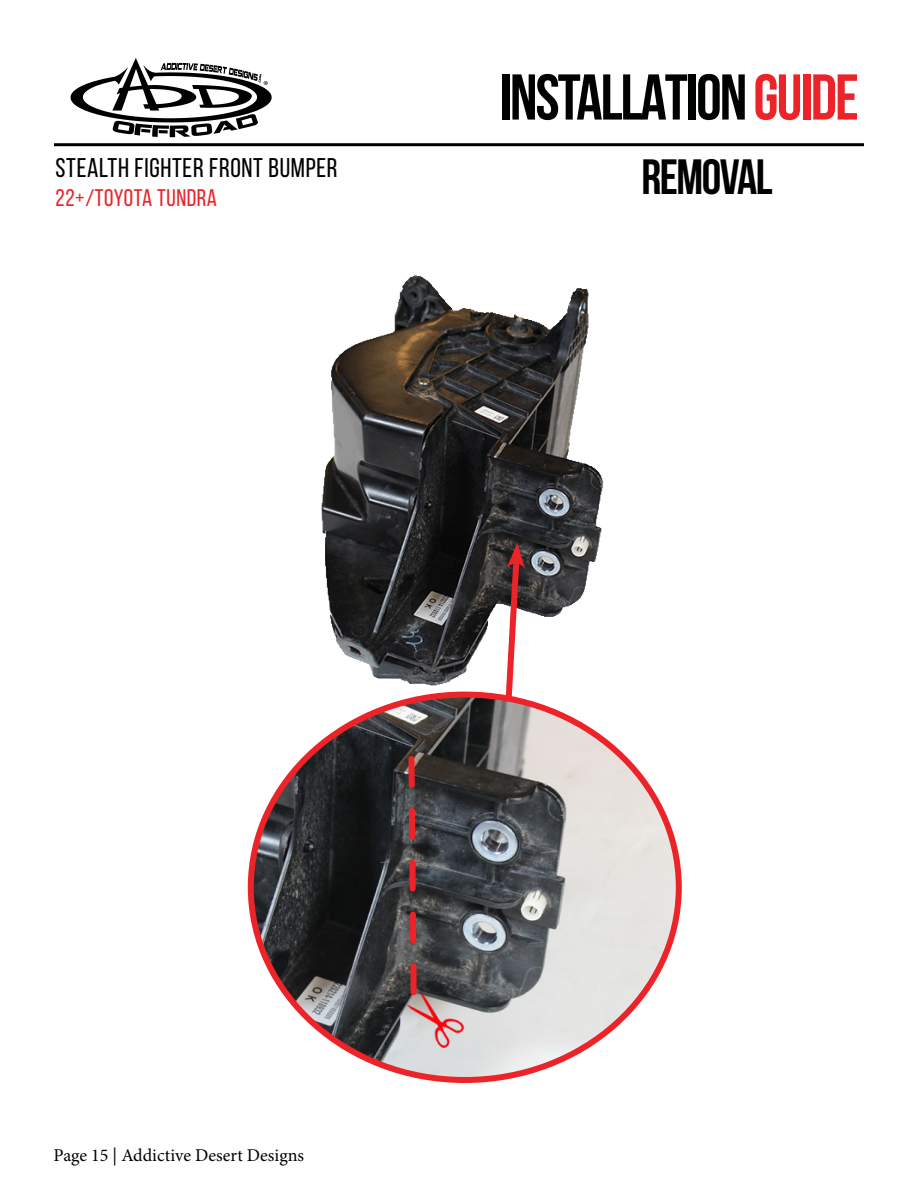
<style>
.page{position:relative;width:918px;height:1188px;background:#fff}
.page>*{position:absolute;margin:0;border:0;box-sizing:border-box;transform-origin:0 0}
.t1{font:700 64.5px "Bebas Neue";letter-spacing:-.03em;color:#000101}
.t2{font:700 49.5px "Bebas Neue";letter-spacing:-.03em;color:#000101}
.t3{font:27px "Bebas Neue";letter-spacing:.025em;color:#000}
.t4{font:24px "Bebas Neue";letter-spacing:.025em;color:#ec2329}
.t5{font:18px "Minion Pro";color:#000}
.s1{color:#ec2329}
</style>
<div class="page">
<hr style="left:54px;top:143px;width:810px;height:3px;background:#000">
<svg style="left:70px;top:58px;width:202px;height:79px"></svg>
<img style="left:321px;top:275px;width:282px;height:420px">
<img style="left:251px;top:695px;width:428px;height:385px">
<svg style="left:502px;top:543px;width:23px;height:162px"></svg>
<svg style="left:405px;top:753px;width:15px;height:240px;background:#744244"></svg>
<img style="left:404px;top:993px;width:62px;height:59px">
<h3 class="t3" style="left:56px;top:153px;width:284px">STEALTH FIGHTER FRONT BUMPER</h3>
<h3 class="t4" style="left:56px;top:185px;width:163px">22+/TOYOTA TUNDRA</h3>
<h1 class="t1" style="left:500px;top:62px;width:361px">INSTALLATION<span class="s1">GUIDE</span></h1>
<h2 class="t2" style="left:641px;top:150px;width:133px">REMOVAL</h2>
<p class="t5" style="left:54px;top:1143px;width:252px">Page 15 | Addictive Desert Designs</p>
</div>
